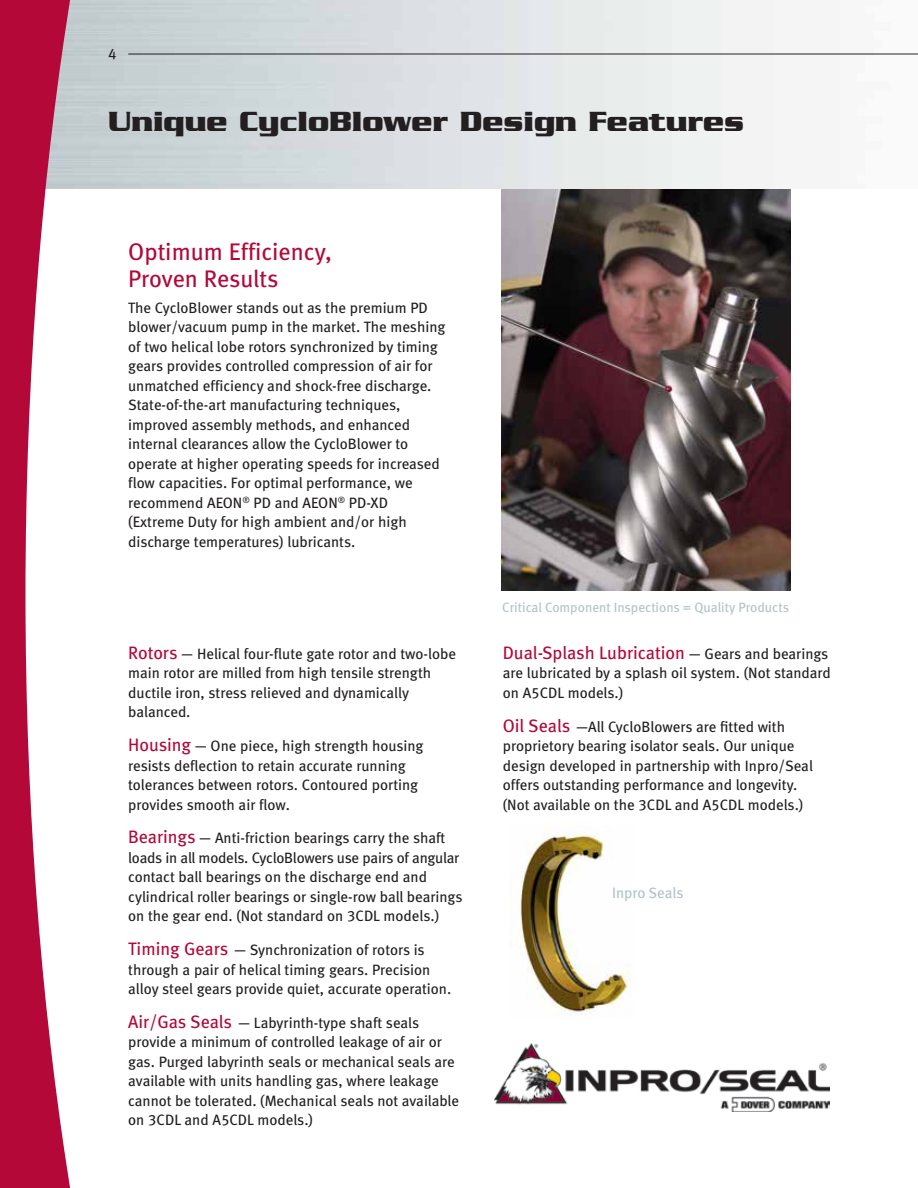
<style>
.page{position:relative;width:918px;height:1188px;background:#fff}
.page>*{position:absolute;margin:0;border:0;box-sizing:border-box;transform-origin:0 0}
.t1{font:700 30px "Serpentine LT";color:#231f20}
.t2{font:24px/27px "Meta Book LF";color:#b30838}
.t3{font:18px "Meta Book LF";color:#b30838}
.t4{font:15px/19.5px "Meta Book LF";color:#231f20}
.t5{font:15px "Meta Book LF";color:#b2c2ca}
.t6{font:13.5px "Meta Book LF";color:#b2c2ca}
.s1{font-size:18px;color:#b30838}
.s2{font-size:15px;color:#231f20}
</style>
<div class="page">
<img style="left:502px;top:189px;width:289px;height:401px">
<hr style="left:128px;top:54px;width:790px;height:1px;background:#231f20">
<svg style="left:0;top:0;width:72px;height:1188px;fill:#b30838"></svg>
<img style="left:494px;top:1043px;width:336px;height:69px">
<img style="left:515px;top:825px;width:116px;height:191px">
<p class="t4" style="left:108px;top:44px;width:10px">4</p>
<h1 class="t1" style="left:108px;top:104px;width:638px">Unique CycloBlower Design Features</h1>
<h2 class="t2" style="left:128px;top:237px;width:205px">Optimum Efficiency,<br>Proven Results</h2>
<p class="t4" style="left:128px;top:298px;width:319px">The CycloBlower stands out as the premium PD blower/vacuum pump in the market. The meshing of two helical lobe rotors synchronized by timing gears provides controlled compression of air for unmatched efficiency and shock-free discharge.<br>State-of-the-art manufacturing techniques, improved assembly methods, and enhanced internal clearances allow the CycloBlower to operate at higher operating speeds for increased flow capacities. For optimal performance, we recommend AEON<sup>®</sup> PD and AEON<sup>®</sup> PD-XD (Extreme Duty for high ambient and/or high discharge temperatures) lubricants.</p>
<p class="t4" style="left:128px;top:644px;width:329px"><span class="s1">Rotors</span> — Helical four-flute gate rotor and two-lobe main rotor are milled from high tensile strength ductile iron, stress relieved and dynamically balanced.</p>
<p class="t4" style="left:128px;top:736px;width:297px"><span class="s1">Housing</span> — One piece, high strength housing resists deflection to retain accurate running tolerances between rotors. Contoured porting provides smooth air flow.</p>
<p class="t4" style="left:128px;top:828px;width:336px"><span class="s1">Bearings</span> — Anti-friction bearings carry the shaft loads in all models. CycloBlowers use pairs of angular contact ball bearings on the discharge end and cylindrical roller bearings or single-row ball bearings on the gear end. (Not standard on 3CDL models.)</p>
<p class="t4" style="left:128px;top:940px;width:325px"><span class="s1">Timing Gears</span> — Synchronization of rotors is through a pair of helical timing gears. Precision alloy steel gears provide quiet, accurate operation.</p>
<p class="t4" style="left:128px;top:1013px;width:332px"><span class="s1">Air/Gas Seals</span> — Labyrinth-type shaft seals provide a minimum of controlled leakage of air or gas. Purged labyrinth seals or mechanical seals are available with units handling gas, where leakage cannot be tolerated. (Mechanical seals not available on 3CDL and A5CDL models.)</p>
<p class="t6" style="left:502px;top:600px;width:288px">Critical Component Inspections = Quality Products</p>
<p class="t3" style="left:503px;top:642px;width:327px">Dual-Splash Lubrication <span class="s2">— Gears and bearings</span></p>
<p class="t4" style="left:503px;top:663px;width:329px">are lubricated by a splash oil system. (Not standard on A5CDL models.)</p>
<p class="t4" style="left:503px;top:716px;width:312px"><span class="s1">Oil Seals</span> —All CycloBlowers are fitted with proprietory bearing isolator seals. Our unique design developed in partnership with Inpro/Seal offers outstanding performance and longevity. (Not available on the 3CDL and A5CDL models.)</p>
<p class="t5" style="left:612px;top:884px;width:73px">Inpro Seals</p>
</div>
